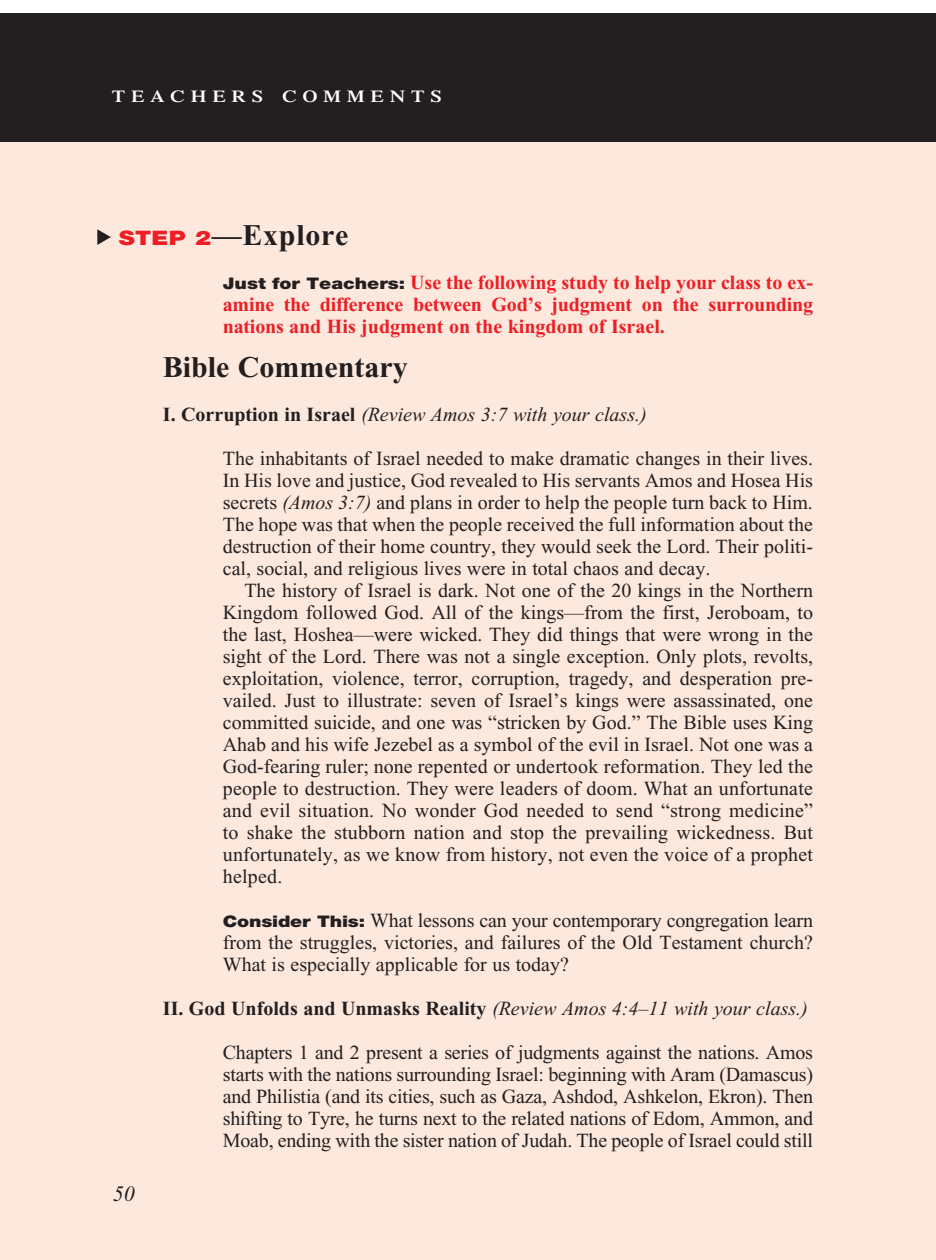
<style>
.page{position:relative;width:936px;height:1260px;background:#fff}
.page>*{position:absolute;margin:0;border:0;box-sizing:border-box;transform-origin:0 0}
.T_Aim_hang_indent{font:700 30px "Times New Roman";color:#231f20}
.T_Aim_bodyXindent{font:700 30px "Times New Roman";letter-spacing:.025em;color:#231f20}
.t1{font:italic 22px "Times New Roman";color:#231f20}
.Objectives_Body_Text{font:20px/22px "Times New Roman";color:#231f20;text-align:justify}
.First_Line_Space_Tea{font:20px/22px "Times New Roman";color:#231f20;text-align:justify}
.First_Line_Space_Tea-2{font:700 20px/22px "Times New Roman";color:#ee1e24;text-align:justify}
.Roman_Numeral_Sub_He{font:italic 20px "Times New Roman";color:#231f20}
.t2{font:600 16.8px "Times";letter-spacing:.285em;color:#fff;scale:1.2 1}
.s1{font-family:"Helvetica Neue";font-weight:900;font-size:20px;color:#ee1e24}
.s2{font-family:"Helvetica Neue";font-weight:900;font-size:16px;color:#231f20}
.s3{font-weight:700;font-style:normal}
.s4{font-style:italic}
.s5{font-family:"Helvetica Neue";font-weight:900;font-size:16px}
</style>
<div class="page">
<div style="left:0;top:134px;width:936px;height:1126px;background:#fde8dd"></div>
<div style="left:0;top:13px;width:936px;height:128px;background:#231f20"></div>
<svg style="left:97px;top:229px;width:14px;height:16px"></svg>
<p class="t2" style="left:112px;top:87px;width:276px">TEACHERS COMMENTS</p>
<p class="T_Aim_bodyXindent" style="left:119px;top:218px;width:231px"><span class="s1">STEP 2</span>—Explore</p>
<p class="First_Line_Space_Tea-2" style="left:223px;top:271px;width:592px"><span class="s2">Just for Teachers:</span> Use the following study to help your class to ex&shy;amine the difference between God’s judgment on the surrounding nations and His judgment on the kingdom of Israel.</p>
<p class="T_Aim_hang_indent" style="left:163px;top:350px;width:246px">Bible Commentary</p>
<p class="Roman_Numeral_Sub_He" style="left:163px;top:403px;width:485px"><span class="s3">I. Corruption in Israel</span> (Review Amos 3:7 with your class.)</p>
<p class="Objectives_Body_Text" style="left:223px;top:447px;width:592px">The inhabitants of Israel needed to make dramatic changes in their lives.<br>In His love and justice, God revealed to His servants Amos and Hosea His secrets <span class="s4">(Amos 3:7)</span> and plans in order to help the people turn back to Him.<br>The hope was that when the people received the full information about the destruction of their home country, they would seek the Lord. Their politi&shy;cal, social, and religious lives were in total chaos and decay.</p>
<p class="Objectives_Body_Text" style="left:223px;top:579px;width:592px;text-indent:22px">The history of Israel is dark. Not one of the 20 kings in the Northern Kingdom followed God. All of the kings—from the first, Jeroboam, to the last, Hoshea—were wicked. They did things that were wrong in the sight of the Lord. There was not a single exception. Only plots, revolts, exploitation, violence, terror, corruption, tragedy, and desperation pre&shy;vailed. Just to illustrate: seven of Israel’s kings were assassinated, one committed suicide, and one was “stricken by God.” The Bible uses King Ahab and his wife Jezebel as a symbol of the evil in Israel. Not one was a God-fearing ruler; none repented or undertook reformation. They led the people to destruction. They were leaders of doom. What an unfortunate and evil situation. No wonder God needed to send “strong medicine” to shake the stubborn nation and stop the prevailing wickedness. But unfortunately, as we know from history, not even the voice of a prophet helped.</p>
<p class="First_Line_Space_Tea" style="left:223px;top:909px;width:592px"><span class="s5">Consider This:</span> What lessons can your contemporary congregation learn from the struggles, victories, and failures of the Old Testament church?<br>What is especially applicable for us today?</p>
<p class="Roman_Numeral_Sub_He" style="left:163px;top:997px;width:646px"><span class="s3">II. God Unfolds and Unmasks Reality</span> (Review Amos 4:4–11 with your class.)</p>
<p class="Objectives_Body_Text" style="left:223px;top:1041px;width:592px">Chapters 1 and 2 present a series of judgments against the nations. Amos starts with the nations surrounding Israel: beginning with Aram (Damascus) and Philistia (and its cities, such as Gaza, Ashdod, Ashkelon, Ekron). Then shifting to Tyre, he turns next to the related nations of Edom, Ammon, and Moab, ending with the sister nation of Judah. The people of Israel could still</p>
<p class="t1" style="left:113px;top:1182px;width:23px">50</p>
</div>
